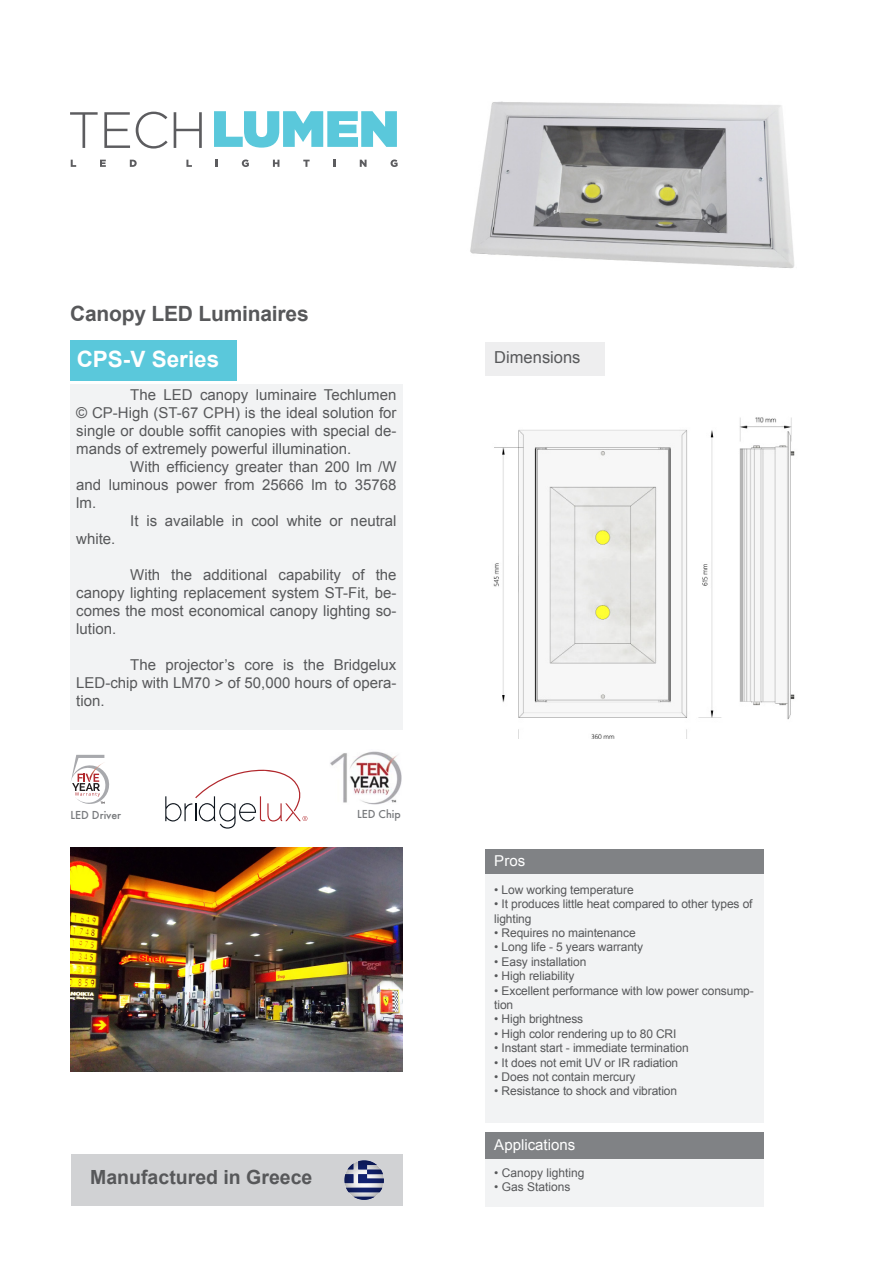
<style>
.page{position:relative;width:893px;height:1263px;background:#fff}
.page>*{position:absolute;margin:0;border:0;box-sizing:border-box;transform-origin:0 0}
.t1{font:700 22.5px "Arial";color:#fff}
.t2{font:700 21px "Arial";letter-spacing:-.01em;color:#57585a}
.t3{font:700 19.5px "Arial";color:#57585a}
.t4{font:16.5px "Arial";color:#57585a}
.t5{font:15px/18px "Arial";color:#57585a;text-align:justify}
.t6{font:15px "Arial";color:#fff}
.t7{font:12px/14.4px "Arial";letter-spacing:-.01em;color:#57585a}
.t8{font:500 12px "Futura TGR";color:#787a7d}
</style>
<div class="page">
<div style="left:70px;top:384px;width:332px;height:345px;background:#f2f3f4"></div>
<div style="left:70px;top:340px;width:166px;height:41px;background:#5ac8db"></div>
<div style="left:71px;top:1154px;width:331px;height:51px;background:#d1d2d4"></div>
<img style="left:344px;top:1160px;width:40px;height:40px">
<div style="left:485px;top:342px;width:120px;height:34px;background:#eeeeef"></div>
<div style="left:485px;top:849px;width:279px;height:26px;background:#808285"></div>
<div style="left:485px;top:874px;width:279px;height:248px;background:#f2f3f4"></div>
<div style="left:485px;top:1132px;width:279px;height:27px;background:#808285"></div>
<div style="left:485px;top:1159px;width:279px;height:47px;background:#f2f3f4"></div>
<img style="left:70px;top:848px;width:332px;height:223px">
<svg style="left:71px;top:755px;width:39px;height:49px"></svg>
<svg style="left:165px;top:769px;width:142px;height:59px"></svg>
<img style="left:330px;top:751px;width:72px;height:54px">
<svg style="left:71px;top:160px;width:5px;height:7px"></svg>
<svg style="left:100px;top:160px;width:6px;height:7px"></svg>
<svg style="left:130px;top:160px;width:7px;height:7px"></svg>
<svg style="left:186px;top:160px;width:6px;height:7px"></svg>
<svg style="left:216px;top:160px;width:2px;height:7px"></svg>
<svg style="left:242px;top:159px;width:7px;height:8px"></svg>
<svg style="left:273px;top:160px;width:6px;height:7px"></svg>
<svg style="left:303px;top:160px;width:7px;height:7px"></svg>
<svg style="left:333px;top:160px;width:2px;height:7px"></svg>
<svg style="left:360px;top:160px;width:7px;height:7px"></svg>
<svg style="left:391px;top:159px;width:7px;height:8px"></svg>
<svg style="left:214px;top:111px;width:183px;height:37px"></svg>
<svg style="left:70px;top:112px;width:28px;height:36px"></svg>
<svg style="left:104px;top:112px;width:26px;height:36px"></svg>
<svg style="left:136px;top:112px;width:32px;height:37px"></svg>
<svg style="left:174px;top:112px;width:28px;height:36px"></svg>
<img style="left:470px;top:101px;width:324px;height:168px">
<img style="left:493px;top:417px;width:302px;height:321px">
<p class="t2" style="left:70px;top:299px;width:240px">Canopy LED Luminaires</p>
<p class="t1" style="left:77px;top:344px;width:144px">CPS-V Series</p>
<p class="t5" style="left:76px;top:386px;width:322px;text-indent:54px">The LED canopy luminaire Techlumen © CP-High (ST-67 CPH) is the ideal solution for single or double soffit canopies with special de&shy;mands of extremely powerful illumination.</p>
<p class="t5" style="left:76px;top:458px;width:322px;text-indent:54px">With efficiency greater than 200 lm /W and luminous power from 25666 lm to 35768 lm.</p>
<p class="t5" style="left:130px;top:512px;width:268px">It is available in cool white or neutral</p>
<p class="t5" style="left:76px;top:530px;width:41px">white.</p>
<p class="t5" style="left:76px;top:566px;width:322px;text-indent:54px">With the additional capability of the canopy lighting replacement system ST-Fit, be&shy;comes the most economical canopy lighting so&shy;lution.</p>
<p class="t5" style="left:76px;top:656px;width:322px;text-indent:54px">The projector’s core is the Bridgelux LED-chip with LM70 &gt; of 50,000 hours of opera&shy;tion.</p>
<p class="t8" style="left:71px;top:808px;width:52px">LED Driver</p>
<p class="t8" style="left:357px;top:807px;width:45px">LED Chip</p>
<p class="t3" style="left:90px;top:1164px;width:224px">Manufactured in Greece</p>
<p class="t4" style="left:494px;top:346px;width:88px">Dimensions</p>
<p class="t6" style="left:494px;top:851px;width:32px">Pros</p>
<p class="t7" style="left:494px;top:882px;width:141px">• Low working temperature</p>
<p class="t7" style="left:494px;top:897px;width:260px">• It produces little heat compared to other types of lighting</p>
<p class="t7" style="left:494px;top:925px;width:143px">• Requires no maintenance</p>
<p class="t7" style="left:494px;top:940px;width:150px">• Long life - 5 years warranty</p>
<p class="t7" style="left:494px;top:954px;width:94px">• Easy installation</p>
<p class="t7" style="left:494px;top:969px;width:82px">• High reliability</p>
<p class="t7" style="left:494px;top:983px;width:261px">• Excellent performance with low power consump&shy;tion</p>
<p class="t7" style="left:494px;top:1012px;width:90px">• High brightness</p>
<p class="t7" style="left:494px;top:1026px;width:184px">• High color rendering up to 80 CRI</p>
<p class="t7" style="left:494px;top:1041px;width:196px">• Instant start - immediate termination</p>
<p class="t7" style="left:494px;top:1055px;width:185px">• It does not emit UV or IR radiation</p>
<p class="t7" style="left:494px;top:1069px;width:143px">• Does not contain mercury</p>
<p class="t7" style="left:494px;top:1084px;width:184px">• Resistance to shock and vibration</p>
<p class="t6" style="left:494px;top:1135px;width:82px">Applications</p>
<p class="t7" style="left:494px;top:1165px;width:92px">• Canopy lighting</p>
<p class="t7" style="left:494px;top:1179px;width:78px">• Gas Stations</p>
</div>
